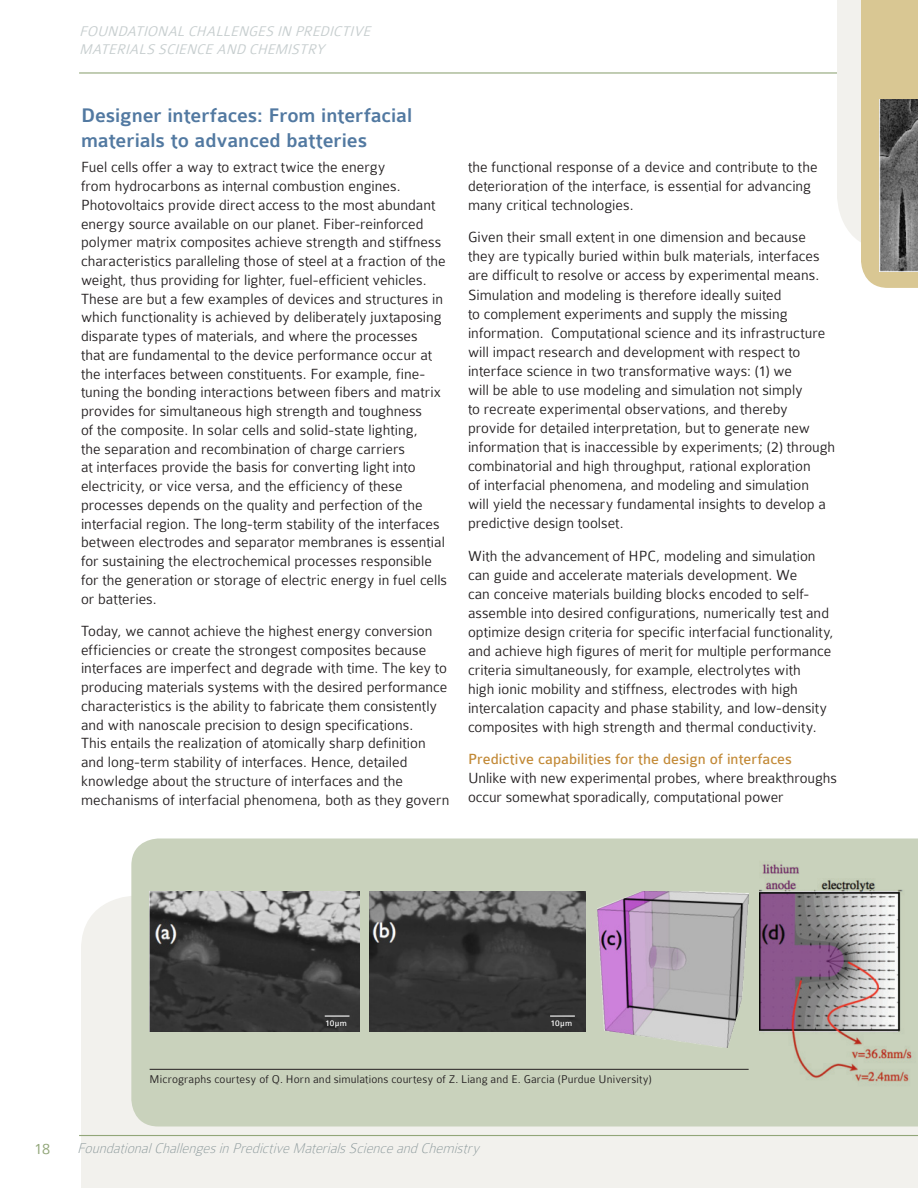
<style>
.page{position:relative;width:918px;height:1188px;background:#fff}
.page>*{position:absolute;margin:0;border:0;box-sizing:border-box;transform-origin:0 0}
.Subtitle{font:500 21px/25.2px "Colaborate";letter-spacing:-.005em;color:#5279a1}
.t1{font:300 16.5px "Colaborate";color:#92a679}
.Body_text{font:300 15.75px/18.8px "Colaborate";color:#231f20}
.text_header{font:15.75px "Colaborate";color:#c28936}
.Body_text-2{font:italic 300 15px/18px "Colaborate";color:#c7cecf}
.t2{font:italic 100 15px "Colaborate";color:#8d9a9c}
.t3{font:300 12px "Colaborate";letter-spacing:.01em;color:#231f20}
.text_header-2{font:9px "Colaborate";letter-spacing:.03em;color:#fff}
</style>
<div class="page">
<hr style="left:79px;top:72px;width:839px;height:2px;background:#92a679">
<svg style="left:837px;top:0;width:81px;height:288px;background:#e4dabb"></svg>
<div style="left:81px;top:896px;width:837px;height:292px;background:#f2f1ed"></div>
<div style="left:131px;top:838px;width:787px;height:288px;background:#c9d2bc"></div>
<img style="left:880px;top:99px;width:38px;height:173px">
<img style="left:150px;top:891px;width:209px;height:141px">
<img style="left:370px;top:891px;width:216px;height:141px">
<img style="left:597px;top:891px;width:152px;height:157px">
<img style="left:760px;top:855px;width:158px;height:231px">
<svg style="left:325px;top:1016px;width:25px;height:1px"></svg>
<svg style="left:550px;top:1016px;width:25px;height:1px"></svg>
<hr style="left:150px;top:1069px;width:599px;height:1px;background:#231f20">
<hr style="left:79px;top:1135px;width:839px;height:1px;background:#92a679">
<p class="Body_text-2" style="left:79px;top:22px;width:297px">FOUNDATIONALCHALLENGES IN PREDICTIVE<br>MATERIALS SCIENCE AND CHEMISTRY</p>
<p class="Subtitle" style="left:81px;top:103px;width:333px">Designer interfaces: From interfacial materials to advanced batteries</p>
<p class="Body_text" style="left:81px;top:158px;width:368px">Fuel cells offer a way to extract twice the energy<br>from hydrocarbons as internal combustion engines.<br>Photovoltaics provide direct access to the most abundant energy source available on our planet. Fiber-reinforced polymer matrix composites achieve strength and stiffness characteristics paralleling those of steel at a fraction of the weight, thus providing for lighter, fuel-efficient vehicles.<br>These are but a few examples of devices and structures in which functionality is achieved by deliberately juxtaposing disparate types of materials, and where the processes<br>that are fundamental to the device performance occur at the interfaces between constituents. For example, fine&shy;tuning the bonding interactions between fibers and matrix provides for simultaneous high strength and toughness<br>of the composite. In solar cells and solid-state lighting,<br>the separation and recombination of charge carriers<br>at interfaces provide the basis for converting light into electricity, or vice versa, and the efficiency of these processes depends on the quality and perfection of the interfacial region. The long-term stability of the interfaces between electrodes and separator membranes is essential for sustaining the electrochemical processes responsible for the generation or storage of electric energy in fuel cells or batteries.</p>
<p class="Body_text" style="left:81px;top:622px;width:370px">Today, we cannot achieve the highest energy conversion efficiencies or create the strongest composites because interfaces are imperfect and degrade with time. The key to producing materials systems with the desired performance characteristics is the ability to fabricate them consistently and with nanoscale precision to design specifications.<br>This entails the realization of atomically sharp definition and long-term stability of interfaces. Hence, detailed knowledge about the structure of interfaces and the mechanisms of interfacial phenomena, both as they govern</p>
<p class="Body_text" style="left:468px;top:158px;width:351px">the functional response of a device and contribute to the deterioration of the interface, is essential for advancing many critical technologies.</p>
<p class="Body_text" style="left:468px;top:228px;width:369px">Given their small extent in one dimension and because they are typically buried within bulk materials, interfaces are difficult to resolve or access by experimental means.<br>Simulation and modeling is therefore ideally suited<br>to complement experiments and supply the missing information. Computational science and its infrastructure will impact research and development with respect to interface science in two transformative ways: (1) we<br>will be able to use modeling and simulation not simply<br>to recreate experimental observations, and thereby provide for detailed interpretation, but to generate new information that is inaccessible by experiments; (2) through combinatorial and high throughput, rational exploration<br>of interfacial phenomena, and modeling and simulation<br>will yield the necessary fundamental insights to develop a predictive design toolset.</p>
<p class="Body_text" style="left:468px;top:546px;width:367px">With the advancement of HPC, modeling and simulation can guide and accelerate materials development. We<br>can conceive materials building blocks encoded to self&shy;assemble into desired configurations, numerically test and optimize design criteria for specific interfacial functionality, and achieve high figures of merit for multiple performance criteria simultaneously, for example, electrolytes with<br>high ionic mobility and stiffness, electrodes with high intercalation capacity and phase stability, and low-density composites with high strength and thermal conductivity.</p>
<p class="text_header" style="left:468px;top:751px;width:325px">Predictive capabilities for the design of interfaces</p>
<p class="Body_text" style="left:468px;top:769px;width:370px">Unlike with new experimental probes, where breakthroughs occur somewhat sporadically, computational power</p>
<p class="text_header-2" style="left:325px;top:1018px;width:23px">10µm</p>
<p class="text_header-2" style="left:550px;top:1018px;width:23px">10µm</p>
<p class="t3" style="left:150px;top:1073px;width:504px">Micrographs courtesy of Q. Horn and simulations courtesy of Z. Liang and E. Garcia (Purdue University)</p>
<p class="t1" style="left:34px;top:1140px;width:18px">18</p>
<p class="t2" style="left:77px;top:1140px;width:408px">FoundationalChallengesinPredictiveMaterialsScienceandChemistry</p>
</div>
